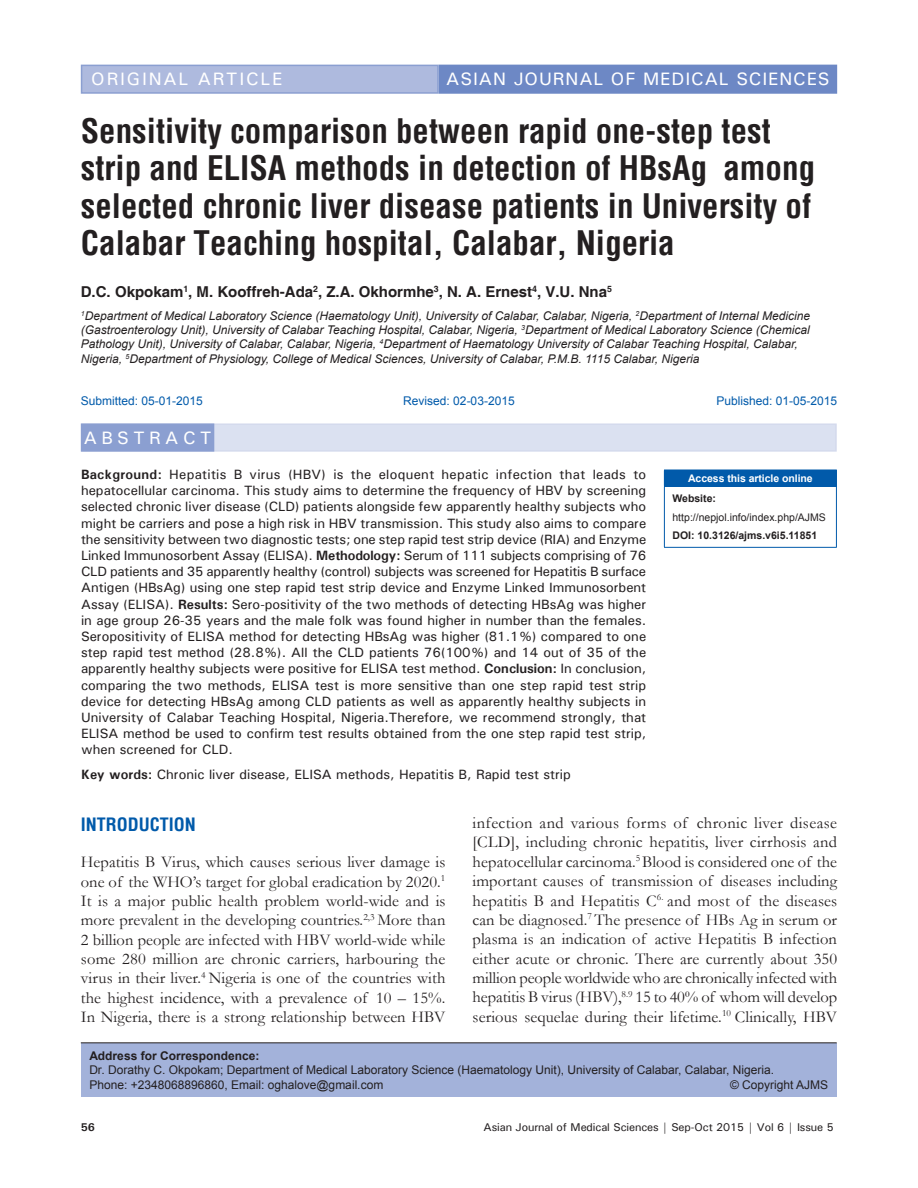
<style>
.page{position:relative;width:918px;height:1188px;background:#fff}
.page>*{position:absolute;margin:0;border:0;box-sizing:border-box;transform-origin:0 0}
.AT{font:700 condensed 33px/37.5px "Helvetica";color:#231f20}
.AH{font:500 18px "Univers";letter-spacing:.05em;color:#fff}
.AH-2{font:500 18px "Univers";letter-spacing:.1em;color:#fff}
.t1{font:700 condensed 18px "Helvetica";color:#015aaa}
.ABSH{font:500 18px "Univers";letter-spacing:.25em;color:#fff}
.TX{font:16.5px/19.4px "Garamond";letter-spacing:.005em;color:#231f20;text-align:justify}
.AU{font:700 15px "Helvetica";color:#231f20}
.ABS{font:500 13.5px/16.2px "Univers";color:#231f20;text-align:justify}
.KWD{font:500 13.5px "Univers";color:#231f20}
.AFF{font:italic 12px/14.4px "Arial";color:#231f20}
.ADD{font:12px/14.4px "Arial";color:#231f20}
.HIS_1{font:12px "Arial";color:#015aaa}
.t2{font:500 11.25px "Univers";letter-spacing:-.01em;color:#231f20}
.t3{font:700 11.25px "Univers";color:#231f20}
.t4{font:10.5px/18.8px "Arial";color:#231f20}
.t5{font:700 10.5px "Arial";color:#231f20}
.t6{font:700 10.5px "Arial";letter-spacing:-.005em;color:#fff}
.s1{font-weight:700}
</style>
<div class="page">
<div style="left:81px;top:423px;width:756px;height:29px;background:#dbe1f1;border:2px solid #d4daed"></div>
<div style="left:82px;top:424px;width:132px;height:27px;background:#8b9fd1"></div>
<div style="left:81px;top:423px;width:133px;height:29px;border:2px solid #8b9fd1"></div>
<div style="left:82px;top:65px;width:356px;height:28px;background:#aebade"></div>
<div style="left:81px;top:65px;width:358px;height:29px;border:2px solid #8b9fd1"></div>
<div style="left:440px;top:65px;width:396px;height:28px;background:#6d88c5"></div>
<div style="left:439px;top:65px;width:398px;height:29px;border:2px solid #6d88c5"></div>
<div style="left:664px;top:470px;width:172px;height:16px;background:#015aaa"></div>
<svg style="left:836px;top:470px;width:1px;height:16px"></svg>
<hr style="left:664px;top:487px;width:1px;height:60px;background:#015aaa">
<hr style="left:664px;top:486px;width:173px;height:1px;background:#015aaa">
<hr style="left:836px;top:487px;width:1px;height:60px;background:#015aaa">
<hr style="left:664px;top:547px;width:173px;height:1px;background:#015aaa">
<div style="left:81px;top:1043px;width:756px;height:53px;background:#a3b2da"></div>
<hr style="left:81px;top:1042px;width:756px;height:1px;background:#231f20">
<p class="AH-2" style="left:91px;top:67px;width:192px">ORIGINAL ARTICLE</p>
<p class="AH" style="left:446px;top:68px;width:385px">ASIAN JOURNAL OF MEDICAL SCIENCES</p>
<p class="AT" style="left:81px;top:112px;width:736px">Sensitivity comparison between rapid one-step test strip and ELISA methods in detection of HBsAg among selected chronic liver disease patients in University of Calabar Teaching hospital, Calabar, Nigeria</p>
<p class="AU" style="left:81px;top:282px;width:533px">D.C. Okpokam<sup>1</sup>, M. Kooffreh-Ada<sup>2</sup>, Z.A. Okhormhe<sup>3</sup>, N. A. Ernest<sup>4</sup>, V.U. Nna<sup>5</sup></p>
<p class="AFF" style="left:81px;top:308px;width:731px"><sup>1</sup>Department of Medical Laboratory Science (Haematology Unit), University of Calabar, Calabar, Nigeria, <sup>2</sup>Department of Internal Medicine (Gastroenterology Unit), University of Calabar Teaching Hospital, Calabar, Nigeria, <sup>3</sup>Department of Medical Laboratory Science (Chemical Pathology Unit), University of Calabar, Calabar, Nigeria, <sup>4</sup>Department of Haematology University of Calabar Teaching Hospital, Calabar, Nigeria, <sup>5</sup>Department of Physiology, College of Medical Sciences, University of Calabar, P.M.B. 1115 Calabar, Nigeria</p>
<p class="HIS_1" style="left:81px;top:393px;width:124px">Submitted: 05‑01‑2015</p>
<p class="HIS_1" style="left:403px;top:393px;width:113px">Revised: 02‑03‑2015</p>
<p class="HIS_1" style="left:716px;top:393px;width:122px">Published: 01‑05‑2015</p>
<p class="ABSH" style="left:84px;top:427px;width:129px">ABSTRACT</p>
<p class="ABS" style="left:81px;top:466px;width:567px"><span class="s1">Background:</span> Hepatitis B virus (HBV) is the eloquent hepatic infection that leads to hepatocellular carcinoma. This study aims to determine the frequency of HBV by screening selected chronic liver disease (CLD) patients alongside few apparently healthy subjects who might be carriers and pose a high risk in HBV transmission. This study also aims to compare the sensitivity between two diagnostic tests; one step rapid test strip device (RIA) and Enzyme Linked Immunosorbent Assay (ELISA). <span class="s1">Methodology:</span> Serum of 111 subjects comprising of 76<br>CLD patients and 35 apparently healthy (control) subjects was screened for Hepatitis B surface Antigen (HBsAg) using one step rapid test strip device and Enzyme Linked Immunosorbent Assay (ELISA). <span class="s1">Results:</span> Sero-positivity of the two methods of detecting HBsAg was higher in age group 26-35 years and the male folk was found higher in number than the females.<br>Seropositivity of ELISA method for detecting HBsAg was higher (81.1%) compared to one step rapid test method (28.8%). All the CLD patients 76(100%) and 14 out of 35 of the apparently healthy subjects were positive for ELISA test method. <span class="s1">Conclusion:</span> In conclusion, comparing the two methods, ELISA test is more sensitive than one step rapid test strip device for detecting HBsAg among CLD patients as well as apparently healthy subjects in University of Calabar Teaching Hospital, Nigeria.Therefore, we recommend strongly, that ELISA method be used to confirm test results obtained from the one step rapid test strip, when screened for CLD.</p>
<p class="KWD" style="left:81px;top:766px;width:491px"><span class="s1">Key words:</span> Chronic liver disease, ELISA methods, Hepatitis B, Rapid test strip</p>
<p class="t6" style="left:688px;top:471px;width:126px">Access this article online</p>
<p class="t4" style="left:672px;top:489px;width:155px"><span class="s1">Website: </span>http://nepjol.info/index.php/AJMS</p>
<p class="t5" style="left:672px;top:528px;width:146px">DOI: 10.3126/ajms.v6i5.11851</p>
<h1 class="t1" style="left:81px;top:812px;width:117px">INTRODUCTION</h1>
<p class="TX" style="left:81px;top:852px;width:366px">Hepatitis B Virus, which causes serious liver damage is one of the WHO’s target for global eradication by 2020.<sup>1<br></sup>It is a major public health problem world-wide and is more prevalent in the developing countries.<sup>2,3</sup> More than 2 billion people are infected with HBV world-wide while some 280 million are chronic carriers, harbouring the virus in their liver.<sup>4</sup> Nigeria is one of the countries with the highest incidence, with a prevalence of 10 – 15%.<br>In Nigeria, there is a strong relationship between HBV</p>
<p class="TX" style="left:473px;top:813px;width:366px">infection and various forms of chronic liver disease [CLD], including chronic hepatitis, liver cirrhosis and hepatocellular carcinoma.<sup>5</sup> Blood is considered one of the important causes of transmission of diseases including hepatitis B and Hepatitis C<sup>6.</sup> and most of the diseases can be diagnosed.<sup>7</sup> The presence of HBs Ag in serum or plasma is an indication of active Hepatitis B infection either acute or chronic. There are currently about 350 million people worldwide who are chronically infected with hepatitis B virus (HBV),<sup>8.9</sup> 15 to 40% of whom will develop serious sequelae during their lifetime.<sup>10</sup> Clinically, HBV</p>
<p class="ADD" style="left:89px;top:1048px;width:686px"><span class="s1">Address for Correspondence:<br></span>Dr. Dorathy C. Okpokam; Department of Medical Laboratory Science (Haematology Unit), University of Calabar, Calabar, Nigeria.<br>Phone: +2348068896860, Email: oghalove@gmail.com</p>
<p class="ADD" style="left:730px;top:1077px;width:100px">© Copyright AJMS</p>
<p class="t3" style="left:81px;top:1120px;width:16px">56</p>
<p class="t2" style="left:484px;top:1120px;width:352px">Asian Journal of Medical Sciences | Sep-Oct 2015 | Vol 6 | Issue 5</p>
</div>
